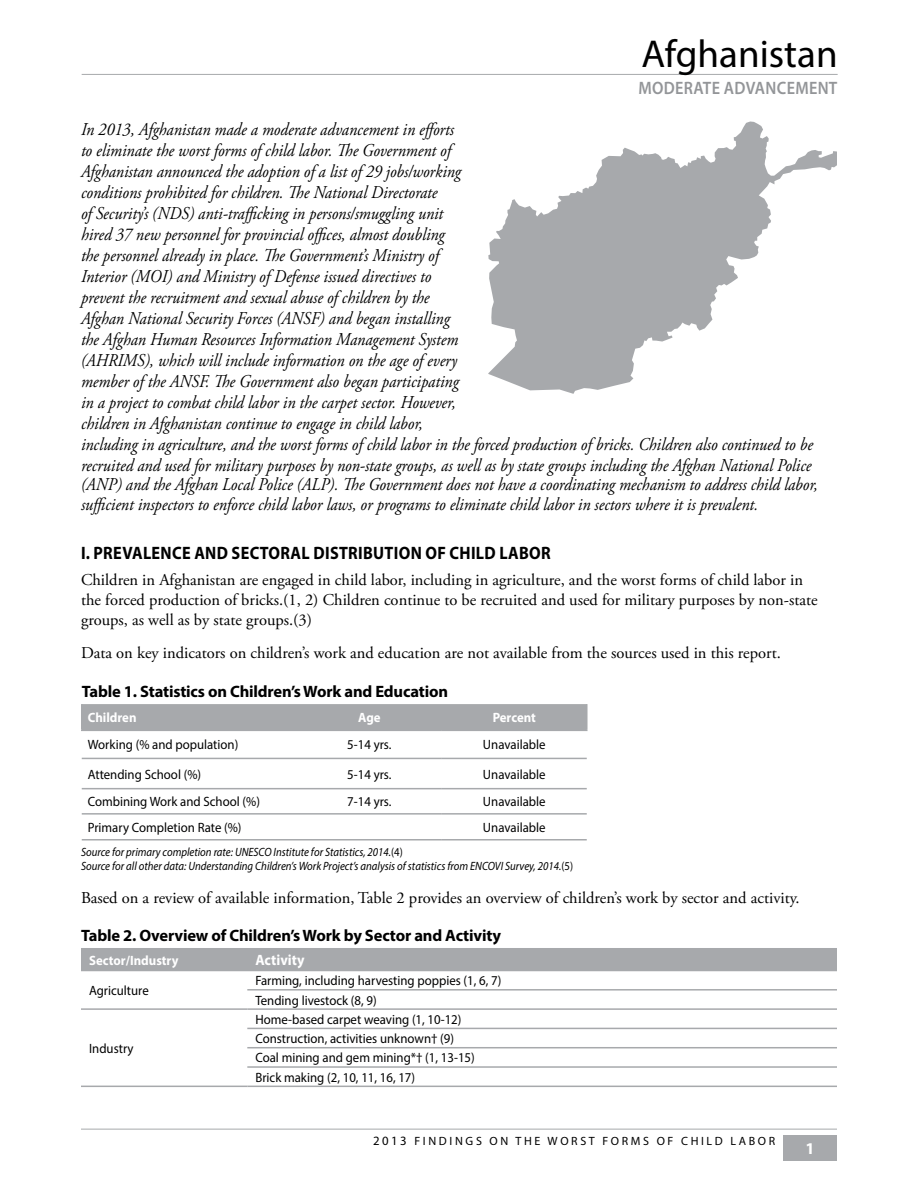
<style>
.page{position:relative;width:918px;height:1188px;background:#fff}
.page>*{position:absolute;margin:0;border:0;box-sizing:border-box;transform-origin:0 0}
.Country_Head-1{font:39px "Myriad Pro";color:#000}
.LEAD_IN_TEXT{font:italic 18px/20.9px "Adobe Garamond Pro";color:#000;scale:.9 1}
.H1-MAIN_HEADS{font:700 18px "Myriad Pro";letter-spacing:.02em;color:#000;scale:.9 1}
.Assessment-1{font:600 18px "Myriad Pro";letter-spacing:.02em;color:#939598;scale:.9 1}
.t1{font:16.5px/19.8px "Adobe Garamond Pro";color:#000}
.TABLE_TITLES{font:700 16.5px "Myriad Pro";letter-spacing:-.01em;color:#000}
.t2{font:700 16.5px "Myriad Pro";color:#fff}
.TABLE_TEXT{font:700 15px "Myriad Pro";color:#fff;scale:.95 1}
.TABLE_TEXT-2{font:13.5px "Myriad Pro";color:#000;scale:.95 1}
.TABLE_TEXT-3{font:700 13.5px "Myriad Pro";color:#fff;scale:.95 1}
.TABLE_SOURCES{font:italic 12px "Myriad Pro";color:#000;scale:.9 1}
.t3{font:12px "Myriad Pro";letter-spacing:.22em;color:#000}
.s1{font-style:normal}
.s2{font-size:12.75px}
</style>
<div class="page">
<div style="left:783px;top:1136px;width:54px;height:25px;background:#a7a9ac"></div>
<hr style="left:81px;top:1129px;width:756px;height:1px;background:#a7a9ac">
<svg style="left:488px;top:122px;width:349px;height:272px;fill:#a7a9ac"></svg>
<hr style="left:82px;top:74px;width:756px;height:1px;background:#a7a9ac">
<hr style="left:82px;top:839px;width:215px;height:2px;background:#a7a9ac">
<hr style="left:297px;top:839px;width:145px;height:2px;background:#a7a9ac">
<hr style="left:442px;top:839px;width:145px;height:2px;background:#a7a9ac">
<div style="left:81px;top:704px;width:505px;height:26px;background:#a7a9ac"></div>
<hr style="left:586px;top:704px;width:2px;height:26px;background:#a7a9ac">
<hr style="left:81px;top:730px;width:216px;height:1px;background:#a7a9ac">
<hr style="left:297px;top:730px;width:145px;height:1px;background:#a7a9ac">
<hr style="left:442px;top:730px;width:146px;height:1px;background:#a7a9ac">
<hr style="left:82px;top:758px;width:215px;height:1px;background:#a7a9ac">
<hr style="left:297px;top:758px;width:145px;height:1px;background:#a7a9ac">
<hr style="left:442px;top:758px;width:145px;height:1px;background:#a7a9ac">
<hr style="left:82px;top:788px;width:215px;height:1px;background:#a7a9ac">
<hr style="left:297px;top:788px;width:145px;height:1px;background:#a7a9ac">
<hr style="left:442px;top:788px;width:145px;height:1px;background:#a7a9ac">
<hr style="left:82px;top:813px;width:215px;height:2px;background:#a7a9ac">
<hr style="left:297px;top:813px;width:145px;height:2px;background:#a7a9ac">
<hr style="left:442px;top:813px;width:145px;height:2px;background:#a7a9ac">
<div style="left:81px;top:948px;width:756px;height:23px;background:#a7a9ac"></div>
<hr style="left:247px;top:989px;width:590px;height:2px;background:#a7a9ac">
<hr style="left:81px;top:1008px;width:166px;height:2px;background:#a7a9ac">
<hr style="left:81px;top:1086px;width:166px;height:1px;background:#a7a9ac">
<hr style="left:247px;top:1008px;width:590px;height:2px;background:#a7a9ac">
<hr style="left:247px;top:1028px;width:590px;height:1px;background:#a7a9ac">
<hr style="left:247px;top:1047px;width:590px;height:1px;background:#a7a9ac">
<hr style="left:247px;top:1066px;width:590px;height:2px;background:#a7a9ac">
<hr style="left:247px;top:1086px;width:590px;height:1px;background:#a7a9ac">
<p class="Country_Head-1" style="left:641px;top:30px;width:198px">Afghanistan</p>
<p class="Assessment-1" style="left:638px;top:77px;width:223px">MODERATE ADVANCEMENT</p>
<p class="LEAD_IN_TEXT" style="left:81px;top:119px;width:820px">In 2013, Afghanistan made a moderate advancement in efforts<br>to eliminate the worst forms of child labor. The Government of<br>Afghanistan announced the adoption of a list of 29 jobs/working<br>conditions prohibited for children. The National Directorate<br>of Security’s (NDS) anti-trafficking in persons/smuggling unit<br>hired 37 new personnel for provincial offices, almost doubling<br>the personnel already in place. The Government’s Ministry of<br>Interior (MOI) and Ministry of Defense issued directives to<br>prevent the recruitment and sexual abuse of children by the<br>Afghan National Security Forces (ANSF) and began installing<br>the Afghan Human Resources Information Management System<br>(AHRIMS), which will include information on the age of every<br>member of the ANSF. The Government also began participating<br>in a project to combat child labor in the carpet sector. However,<br>children in Afghanistan continue to engage in child labor,<br>including in agriculture, and the worst forms of child labor in the forced production of bricks. Children also continued to be recruited and used for military purposes by non-state groups, as well as by state groups including the Afghan National Police (ANP) and the Afghan Local Police (ALP). The Government does not have a coordinating mechanism to address child labor, sufficient inspectors to enforce child labor laws, or programs to eliminate child labor in sectors where it is prevalent.</p>
<h2 class="H1-MAIN_HEADS" style="left:81px;top:541px;width:523px">I. PREVALENCE AND SECTORAL DISTRIBUTION OF CHILD LABOR</h2>
<p class="t1" style="left:81px;top:571px;width:738px">Children in Afghanistan are engaged in child labor, including in agriculture, and the worst forms of child labor in the forced production of bricks.(1, 2) Children continue to be recruited and used for military purposes by non-state groups, as well as by state groups.(3)</p>
<p class="t1" style="left:81px;top:644px;width:701px">Data on key indicators on children’s work and education are not available from the sources used in this report.</p>
<h4 class="TABLE_TITLES" style="left:82px;top:681px;width:368px">Table 1. Statistics on Children’s Work and Education</h4>
<p class="TABLE_TEXT-3" style="left:88px;top:709px;width:53px">Children</p>
<p class="TABLE_TEXT-3" style="left:358px;top:709px;width:25px">Age</p>
<p class="TABLE_TEXT-3" style="left:493px;top:709px;width:47px">Percent</p>
<p class="TABLE_TEXT-2" style="left:88px;top:737px;width:160px">Working (% and population)</p>
<p class="TABLE_TEXT-2" style="left:347px;top:737px;width:48px">5-14 yrs.</p>
<p class="TABLE_TEXT-2" style="left:483px;top:737px;width:68px">Unavailable</p>
<p class="TABLE_TEXT-2" style="left:88px;top:766px;width:121px">Attending School (%)</p>
<p class="TABLE_TEXT-2" style="left:347px;top:766px;width:48px">5-14 yrs.</p>
<p class="TABLE_TEXT-2" style="left:483px;top:766px;width:68px">Unavailable</p>
<p class="TABLE_TEXT-2" style="left:88px;top:793px;width:183px">Combining Work and School (%)</p>
<p class="TABLE_TEXT-2" style="left:347px;top:793px;width:48px">7-14 yrs.</p>
<p class="TABLE_TEXT-2" style="left:483px;top:793px;width:68px">Unavailable</p>
<p class="TABLE_TEXT-2" style="left:88px;top:819px;width:163px">Primary Completion Rate (%)</p>
<p class="TABLE_TEXT-2" style="left:483px;top:819px;width:68px">Unavailable</p>
<p class="TABLE_SOURCES" style="left:81px;top:844px;width:359px">Source for primary completion rate: UNESCO Institute for Statistics, 2014.<span class="s1">(4)</span></p>
<p class="TABLE_SOURCES" style="left:81px;top:859px;width:548px">Source for all other data: Understanding Children’s Work Project’s analysis of statistics from ENCOVI Survey, 2014.<span class="s1">(5)</span></p>
<p class="t1" style="left:81px;top:889px;width:720px">Based on a review of available information, Table 2 provides an overview of children’s work by sector and activity.</p>
<h4 class="TABLE_TITLES" style="left:81px;top:925px;width:422px">Table 2. Overview of Children’s Work by Sector and Activity</h4>
<p class="TABLE_TEXT-3" style="left:89px;top:951px;width:96px">Sector/Industry</p>
<p class="TABLE_TEXT" style="left:255px;top:950px;width:53px">Activity</p>
<p class="TABLE_TEXT-2" style="left:89px;top:982px;width:64px">Agriculture</p>
<p class="TABLE_TEXT-2" style="left:255px;top:972px;width:260px">Farming, including harvesting poppies (1, 6, 7)</p>
<p class="TABLE_TEXT-2" style="left:255px;top:992px;width:129px">Tending livestock (8, 9)</p>
<p class="TABLE_TEXT-2" style="left:89px;top:1040px;width:48px">Industry</p>
<p class="TABLE_TEXT-2" style="left:255px;top:1011px;width:218px">Home-based carpet weaving (1, 10-12)</p>
<p class="TABLE_TEXT-2" style="left:255px;top:1030px;width:211px">Construction, activities unknown† (9)</p>
<p class="TABLE_TEXT-2" style="left:255px;top:1050px;width:232px">Coal mining and gem mining*† (1, 13-15)</p>
<p class="TABLE_TEXT-2" style="left:255px;top:1069px;width:170px">Brick making (2, 10, 11, 16, 17)</p>
<p class="t3" style="left:373px;top:1134px;width:404px"><span class="s2">2013</span> FINDINGS ON THE WORST FORMS OF CHILD LABOR</p>
<p class="t2" style="left:805px;top:1138px;width:11px">1</p>
</div>
